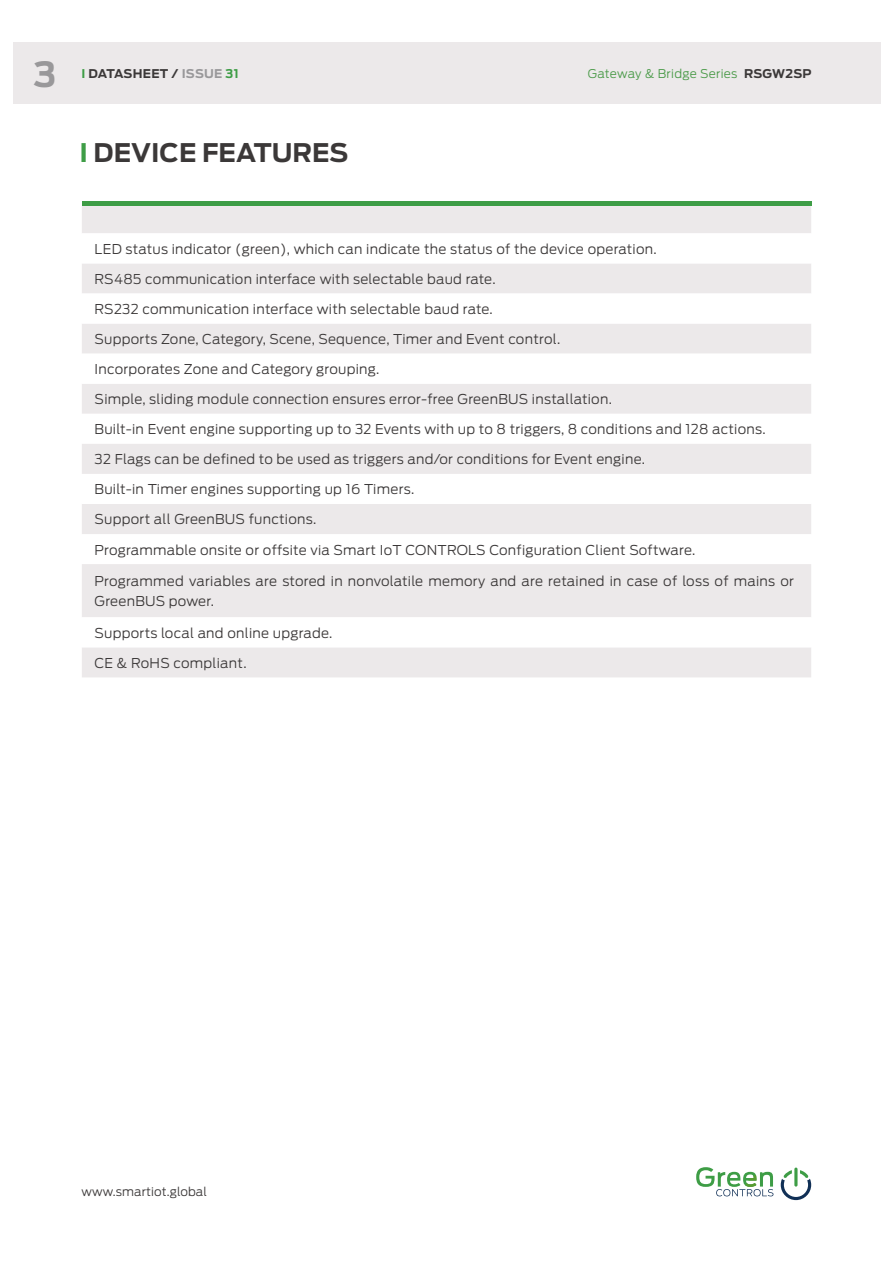
<style>
.page{position:relative;width:893px;height:1263px;background:#fff}
.page>*{position:absolute;margin:0;border:0;box-sizing:border-box;transform-origin:0 0}
.t1{font:700 34.5px "Antenna";color:#99989a}
.t2{font:700 25.5px "Antenna";color:#3b3838}
.e-HomeGreen_Body_01{font:300 13.5px/19.5px "Antenna";letter-spacing:.02em;color:#3b3838}
.t3{font:300 12px "Antenna";letter-spacing:.02em;color:#4a9a48}
.t4{font:300 12px "Antenna";letter-spacing:.01em;color:#3b3838}
.t5{font:700 12px "Antenna";letter-spacing:.025em;color:#3b3838}
.s1{color:#3e9d46}
.s2{color:#99989a}
.s3{font-weight:700;color:#3b3838}
</style>
<div class="page">
<hr style="left:794px;top:1167px;width:3px;height:19px;background:#3e9d46;border-radius:2px">
<svg style="left:781px;top:1170px;width:30px;height:30px"></svg>
<svg style="left:696px;top:1167px;width:77px;height:29px"></svg>
<div style="left:13px;top:43px;width:867px;height:61px;background:#ece9ea"></div>
<div style="left:82px;top:201px;width:729px;height:5px;background:#3e9d46"></div>
<div style="left:82px;top:206px;width:729px;height:27px;background:#ece9ea"></div>
<svg style="left:82px;top:264px;width:729px;height:150px;fill:#ece9ea"></svg>
<div style="left:82px;top:444px;width:729px;height:233px;background:#ece9ea"></div>
<svg style="left:82px;top:474px;width:729px;height:173px"></svg>
<h1 class="t1" style="left:34px;top:54px;width:24px">3</h1>
<p class="t5" style="left:81px;top:66px;width:159px"><span class="s1">I</span> DATASHEET / <span class="s2">ISSUE</span> <span class="s1">31</span></p>
<p class="t3" style="left:588px;top:66px;width:225px">Gateway &amp; Bridge Series <span class="s3">RSGW2SP</span></p>
<p class="t2" style="left:80px;top:138px;width:270px"><span class="s1">I</span> DEVICE FEATURES</p>
<p class="e-HomeGreen_Body_01" style="left:95px;top:239px;width:564px">LED status indicator (green), which can indicate the status of the device operation.</p>
<p class="e-HomeGreen_Body_01" style="left:95px;top:269px;width:403px">RS485 communication interface with selectable baud rate.</p>
<p class="e-HomeGreen_Body_01" style="left:95px;top:299px;width:400px">RS232 communication interface with selectable baud rate.</p>
<p class="e-HomeGreen_Body_01" style="left:95px;top:329px;width:467px">Supports Zone, Category, Scene, Sequence, Timer and Event control.</p>
<p class="e-HomeGreen_Body_01" style="left:95px;top:359px;width:286px">Incorporates Zone and Category grouping.</p>
<p class="e-HomeGreen_Body_01" style="left:95px;top:389px;width:519px">Simple, sliding module connection ensures error-free GreenBUS installation.</p>
<p class="e-HomeGreen_Body_01" style="left:95px;top:420px;width:673px">Built-in Event engine supporting up to 32 Events with up to 8 triggers, 8 conditions and 128 actions.</p>
<p class="e-HomeGreen_Body_01" style="left:95px;top:450px;width:552px">32 Flags can be defined to be used as triggers and/or conditions for Event engine.</p>
<p class="e-HomeGreen_Body_01" style="left:95px;top:480px;width:321px">Built-in Timer engines supporting up 16 Timers.</p>
<p class="e-HomeGreen_Body_01" style="left:95px;top:510px;width:223px">Support all GreenBUS functions.</p>
<p class="e-HomeGreen_Body_01" style="left:95px;top:540px;width:602px">Programmable onsite or offsite via Smart IoT CONTROLS Configuration Client Software.</p>
<p class="e-HomeGreen_Body_01" style="left:95px;top:572px;width:701px">Programmed variables are stored in nonvolatile memory and are retained in case of loss of mains or<br>GreenBUS power.</p>
<p class="e-HomeGreen_Body_01" style="left:95px;top:623px;width:239px">Supports local and online upgrade.</p>
<p class="e-HomeGreen_Body_01" style="left:95px;top:653px;width:153px">CE &amp; RoHS compliant.</p>
<p class="t4" style="left:82px;top:1184px;width:127px">www.smartiot.global</p>
</div>
